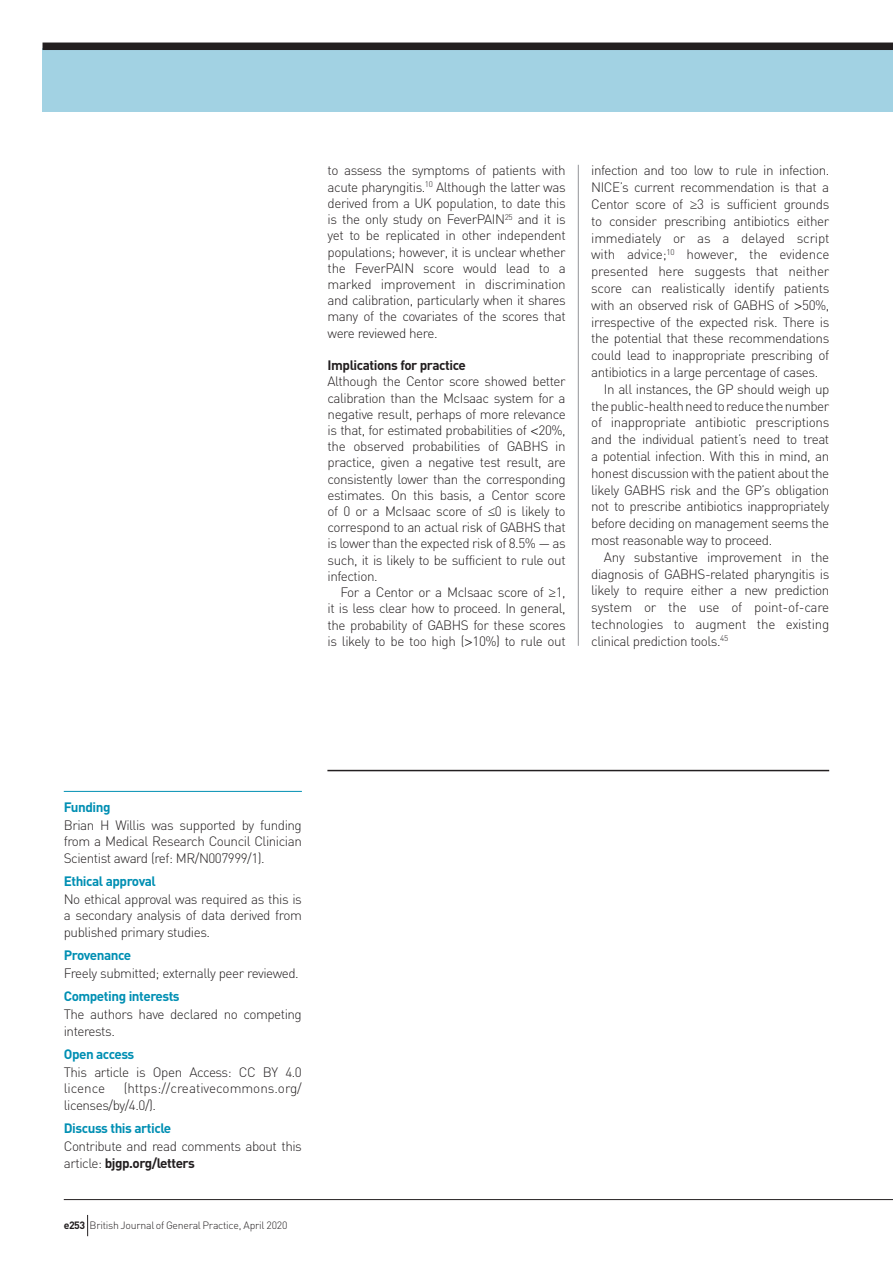
<style>
.page{position:relative;width:893px;height:1263px;background:#fff}
.page>*{position:absolute;margin:0;border:0;box-sizing:border-box;transform-origin:0 0}
.t1{font:300 13.5px/16.2px "DIN";letter-spacing:-.035em;color:#231f20;text-align:justify}
.t2{font:300 13.5px "DIN";letter-spacing:-.015em;color:#231f20}
.t3{font:700 13.5px "DIN";letter-spacing:-.035em;color:#008fb3}
.t4{font:300 13.5px/16.5px "DIN";letter-spacing:-.005em;color:#231f20}
.t5{font:700 13.5px "DIN";letter-spacing:-.035em;color:#231f20}
.t6{font:300 10.5px "DIN";letter-spacing:-.025em;color:#231f20}
.s1{font-family:"Helvetica"}
.s2{font-weight:700}
</style>
<div class="page">
<div style="left:43px;top:48px;width:850px;height:64px;background:#a2d2e3"></div>
<div style="left:43px;top:43px;width:850px;height:7px;background:#231f20"></div>
<hr style="left:578px;top:165px;width:1px;height:481px;background:#939598">
<hr style="left:64px;top:791px;width:238px;height:1px;background:#008fb3">
<hr style="left:327px;top:770px;width:502px;height:1px;background:#231f20">
<hr style="left:64px;top:1199px;width:829px;height:1px;background:#231f20">
<svg style="left:87px;top:1215px;width:1px;height:21px"></svg>
<p class="t1" style="left:328px;top:162px;width:240px">to assess the symptoms of patients with acute pharyngitis.<sup>10</sup> Although the latter was derived from a UK population, to date this is the only study on FeverPAIN<sup>25</sup> and it is yet to be replicated in other independent populations; however, it is unclear whether the FeverPAIN score would lead to a marked improvement in discrimination and calibration, particularly when it shares many of the covariates of the scores that were reviewed here.</p>
<p class="t5" style="left:328px;top:356px;width:140px">Implications for practice</p>
<p class="t1" style="left:328px;top:373px;width:240px">Although the Centor score showed better calibration than the McIsaac system for a negative result, perhaps of more relevance is that, for estimated probabilities of <span class="s1">&lt;</span>20%, the observed probabilities of GABHS in practice, given a negative test result, are consistently lower than the corresponding estimates. On this basis, a Centor score of 0 or a McIsaac score of <span class="s1">≤</span>0 is likely to correspond to an actual risk of GABHS that is lower than the expected risk of 8.5% — as such, it is likely to be sufficient to rule out infection.</p>
<p class="t1" style="left:328px;top:584px;width:240px;text-indent:13px">For a Centor or a McIsaac score of <span class="s1">≥</span>1, it is less clear how to proceed. In general, the probability of GABHS for these scores is likely to be too high (<span class="s1">&gt;</span>10%) to rule out</p>
<p class="t1" style="left:591px;top:162px;width:240px">infection and too low to rule in infection.</p>
<p class="t1" style="left:591px;top:179px;width:240px">NICE’s current recommendation is that a</p>
<p class="t1" style="left:591px;top:196px;width:240px">Centor score of <span class="s1">≥</span>3 is sufficient grounds</p>
<p class="t1" style="left:591px;top:213px;width:240px">to consider prescribing antibiotics either</p>
<p class="t2" style="left:591px;top:229px;width:240px">immediately or as a delayed script</p>
<p class="t2" style="left:591px;top:246px;width:240px">with advice;<sup>10</sup> however, the evidence</p>
<p class="t1" style="left:591px;top:263px;width:240px">presented here suggests that neither</p>
<p class="t1" style="left:591px;top:280px;width:240px">score can realistically identify patients</p>
<p class="t1" style="left:591px;top:297px;width:240px">with an observed risk of GABHS of <span class="s1">&gt;</span>50%,</p>
<p class="t1" style="left:591px;top:314px;width:240px">irrespective of the expected risk. There is</p>
<p class="t1" style="left:591px;top:330px;width:240px">the potential that these recommendations</p>
<p class="t1" style="left:591px;top:347px;width:240px">could lead to inappropriate prescribing of</p>
<p class="t1" style="left:591px;top:364px;width:229px">antibiotics in a large percentage of cases.</p>
<p class="t1" style="left:604px;top:381px;width:227px">In all instances, the GP should weigh up</p>
<p class="t1" style="left:591px;top:398px;width:240px">the public-health need to reduce the number</p>
<p class="t1" style="left:591px;top:414px;width:240px">of inappropriate antibiotic prescriptions</p>
<p class="t1" style="left:591px;top:431px;width:240px">and the individual patient’s need to treat</p>
<p class="t1" style="left:591px;top:448px;width:240px">a potential infection. With this in mind, an</p>
<p class="t1" style="left:591px;top:465px;width:240px">honest discussion with the patient about the</p>
<p class="t1" style="left:591px;top:481px;width:240px">likely GABHS risk and the GP’s obligation</p>
<p class="t1" style="left:591px;top:498px;width:240px">not to prescribe antibiotics inappropriately</p>
<p class="t1" style="left:591px;top:515px;width:240px">before deciding on management seems the</p>
<p class="t1" style="left:591px;top:532px;width:183px">most reasonable way to proceed.</p>
<p class="t1" style="left:604px;top:549px;width:227px">Any substantive improvement in the</p>
<p class="t1" style="left:591px;top:565px;width:240px">diagnosis of GABHS-related pharyngitis is</p>
<p class="t1" style="left:591px;top:582px;width:240px">likely to require either a new prediction</p>
<p class="t2" style="left:591px;top:599px;width:240px">system or the use of point-of-care</p>
<p class="t1" style="left:591px;top:616px;width:240px">technologies to augment the existing</p>
<p class="t1" style="left:591px;top:633px;width:138px">clinical prediction tools.<sup>45</sup></p>
<p class="t3" style="left:64px;top:798px;width:48px">Funding</p>
<p class="t1" style="left:64px;top:816px;width:240px">Brian H Willis was supported by funding from a Medical Research Council Clinician Scientist award (ref: MR/N007999/1).</p>
<p class="t3" style="left:64px;top:872px;width:94px">Ethical approval</p>
<p class="t1" style="left:64px;top:890px;width:240px">No ethical approval was required as this is a secondary analysis of data derived from published primary studies.</p>
<p class="t3" style="left:64px;top:946px;width:69px">Provenance</p>
<p class="t1" style="left:64px;top:965px;width:237px">Freely submitted; externally peer reviewed.</p>
<p class="t3" style="left:64px;top:987px;width:117px">Competing interests</p>
<p class="t1" style="left:64px;top:1006px;width:240px">The authors have declared no competing interests.</p>
<p class="t3" style="left:64px;top:1045px;width:72px">Open access</p>
<p class="t1" style="left:64px;top:1063px;width:240px">This article is Open Access: CC BY 4.0 licence</p>
<p class="t4" style="left:64px;top:1080px;width:239px;text-indent:60px">(https://creativecommons.org/ licenses/by/4.0/).</p>
<p class="t3" style="left:64px;top:1119px;width:109px">Discuss this article</p>
<p class="t1" style="left:64px;top:1138px;width:240px">Contribute and read comments about this article: <span class="s2">bjgp.org/letters</span></p>
<p class="t6" style="left:64px;top:1219px;width:225px"><span class="s2">e253</span> British Journal of General Practice, April 2020</p>
</div>
